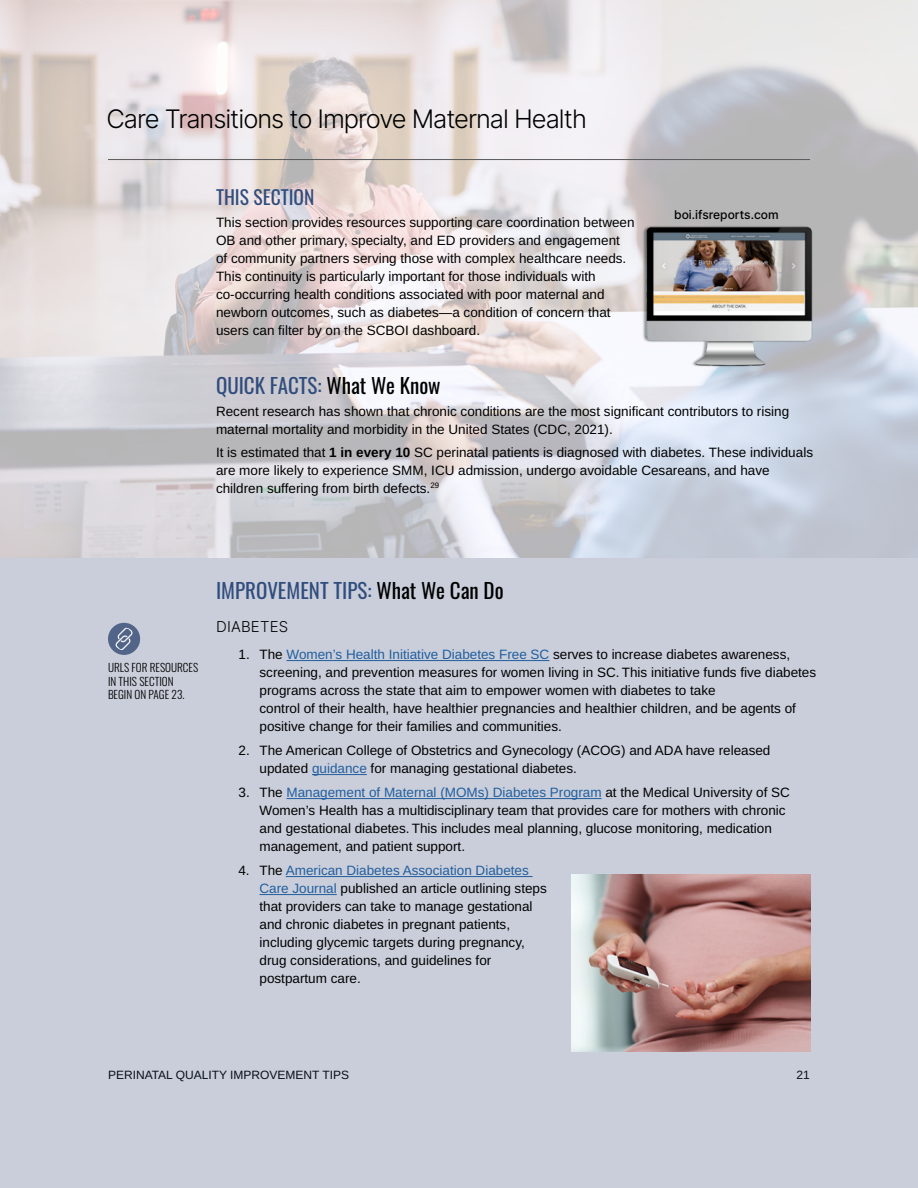
<style>
.page{position:relative;width:918px;height:1188px;background:#fff}
.page>*{position:absolute;margin:0;border:0;box-sizing:border-box;transform-origin:0 0}
.t1{font:300 25.5px "Inter";letter-spacing:-.04em;color:#000}
.t2{font:21px "Oswald";color:#314d7d}
.t3{font:19.5px "Oswald";color:#314d7d}
.t4{font:300 15px "Inter";letter-spacing:.01em;color:#000}
.t5{font:13.5px/18px "Arimo";color:#000}
.t6{font:12px "Arimo";color:#000}
.t7{font:500 12px "Inter";color:#000}
.t8{font:300 11.25px/13.5px "Oswald";color:#000}
.s1{color:#000}
.s2{font-weight:700}
.s3{color:#215e9e}
</style>
<div class="page">
<img style="left:0;top:0;width:918px;height:558px">
<div style="left:0;top:559px;width:918px;height:629px;background:#c9ceda"></div>
<hr style="left:108px;top:159px;width:702px;height:1px;background:#58595b">
<img style="left:572px;top:874px;width:239px;height:178px">
<img style="left:638px;top:218px;width:178px;height:155px">
<hr style="left:287px;top:660px;width:262px;height:1px;background:#215e9e">
<hr style="left:312px;top:774px;width:55px;height:1px;background:#215e9e">
<hr style="left:287px;top:798px;width:315px;height:1px;background:#215e9e">
<hr style="left:286px;top:876px;width:247px;height:1px;background:#215e9e">
<hr style="left:260px;top:894px;width:77px;height:1px;background:#215e9e">
<svg style="left:108px;top:623px;width:32px;height:32px"></svg>
<div style="left:113px;top:627px;width:23px;height:23px;background:#536489;border-radius:50%"></div>
<svg style="left:116px;top:627px;width:17px;height:23px"></svg>
<h1 class="t1" style="left:106px;top:101px;width:482px">Care Transitions to Improve Maternal Health</h1>
<h3 class="t3" style="left:216px;top:180px;width:100px">THIS SECTION</h3>
<p class="t5" style="left:216px;top:214px;width:420px">This section provides resources supporting care coordination between OB and other primary, specialty, and ED providers and engagement<br>of community partners serving those with complex healthcare needs.<br>This continuity is particularly important for those individuals with co-occurring health conditions associated with poor maternal and newborn outcomes, such as diabetes—a condition of concern that users can filter by on the SCBOI dashboard.</p>
<h2 class="t2" style="left:216px;top:367px;width:226px">QUICK FACTS: <span class="s1">What We Know</span></h2>
<p class="t5" style="left:216px;top:403px;width:575px">Recent research has shown that chronic conditions are the most significant contributors to rising maternal mortality and morbidity in the United States (CDC, 2021).</p>
<p class="t5" style="left:216px;top:444px;width:599px">It is estimated that <span class="s2">1 in every 10</span> SC perinatal patients is diagnosed with diabetes. These individuals are more likely to experience SMM, ICU admission, undergo avoidable Cesareans, and have children suffering from birth defects.<sup>29</sup></p>
<p class="t7" style="left:674px;top:205px;width:106px">boi.ifsreports.com</p>
<p class="t8" style="left:108px;top:660px;width:92px">URLS FOR RESOURCES<br>IN THIS SECTION<br>BEGIN ON PAGE 23.</p>
<h2 class="t2" style="left:216px;top:572px;width:289px">IMPROVEMENT TIPS: <span class="s1">What We Can Do</span></h2>
<p class="t4" style="left:216px;top:616px;width:74px">DIABETES</p>
<p class="t5" style="left:260px;top:646px;width:558px;text-indent:-21px">1. The <span class="s3">Women’s Health Initiative Diabetes Free SC</span> serves to increase diabetes awareness, screening, and prevention measures for women living in SC. This initiative funds five diabetes programs across the state that aim to empower women with diabetes to take<br>control of their health, have healthier pregnancies and healthier children, and be agents of positive change for their families and communities.</p>
<p class="t5" style="left:260px;top:742px;width:512px;text-indent:-21px">2. The American College of Obstetrics and Gynecology (ACOG) and ADA have released updated <span class="s3">guidance</span> for managing gestational diabetes.</p>
<p class="t5" style="left:259px;top:784px;width:532px;text-indent:-21px">3. The <span class="s3">Management of Maternal (MOMs) Diabetes Program</span> at the Medical University of SC Women’s Health has a multidisciplinary team that provides care for mothers with chronic and gestational diabetes. This includes meal planning, glucose monitoring, medication management, and patient support.</p>
<p class="t5" style="left:260px;top:862px;width:289px;text-indent:-21px">4. The <span class="s3">American Diabetes Association Diabetes Care Journal</span> published an article outlining steps that providers can take to manage gestational and chronic diabetes in pregnant patients, including glycemic targets during pregnancy, drug considerations, and guidelines for postpartum care.</p>
<p class="t6" style="left:108px;top:1066px;width:243px">PERINATAL QUALITY IMPROVEMENT TIPS</p>
<p class="t6" style="left:797px;top:1066px;width:15px">21</p>
</div>
